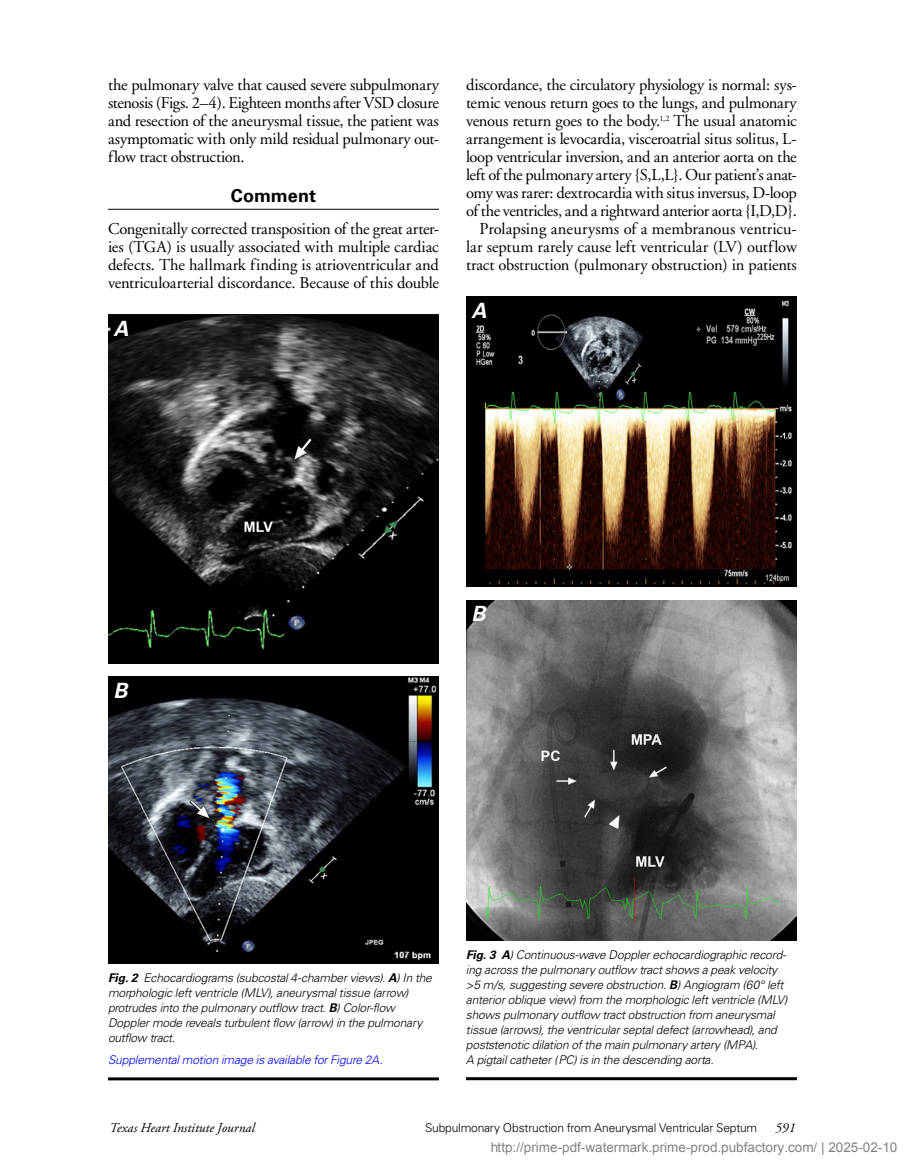
<style>
.page{position:relative;width:905px;height:1175px;background:#fff}
.page>*{position:absolute;margin:0;border:0;box-sizing:border-box;transform-origin:0 0}
.t1{font:italic 700 21px "Univers LT";color:#fff}
.t2{font:700 18px "Univers LT";letter-spacing:.005em;color:#000}
.t3{font:16.5px/18px "Adobe Garamond";letter-spacing:-.015em;color:#000;text-align:justify}
.t4{font:13.5px "Arial";color:rgb(0 0 0/.5)}
.t5{font:italic 13.5px "Adobe Garamond";color:#000}
.t6{font:italic 300 12px/15px "Univers LT";letter-spacing:-.015em;color:#000}
.t7{font:300 12px "Univers LT";letter-spacing:-.015em;color:#000}
.t8{font:italic 300 12px "Univers LT";letter-spacing:-.015em;color:#00f}
.s1{font-weight:700}
</style>
<div class="page">
<hr style="left:108px;top:209px;width:331px;height:1px;background:#000">
<hr style="left:108px;top:1077px;width:331px;height:3px;background:#000">
<hr style="left:466px;top:1077px;width:331px;height:3px;background:#000">
<img style="left:108px;top:314px;width:331px;height:349px">
<img style="left:108px;top:677px;width:331px;height:286px">
<img style="left:466px;top:297px;width:330px;height:289px">
<img style="left:466px;top:600px;width:330px;height:340px">
<p class="t3" style="left:108px;top:76px;width:332px">the pulmonary valve that caused severe subpulmonary stenosis (Figs. 2–4). Eighteen months after VSD closure and resection of the aneurysmal tissue, the patient was asymptomatic with only mild residual pulmonary out&shy;flow tract obstruction.</p>
<p class="t2" style="left:231px;top:185px;width:87px">Comment</p>
<p class="t3" style="left:108px;top:220px;width:332px">Congenitally corrected transposition of the great arter&shy;ies (TGA) is usually associated with multiple cardiac defects. The hallmark finding is atrioventricular and ventriculoarterial discordance. Because of this double</p>
<p class="t1" style="left:113px;top:316px;width:17px">A</p>
<p class="t3" style="left:466px;top:76px;width:332px;text-align:right">discordance, the circulatory physiology is normal: sys&shy;temic venous return goes to the lungs, and pulmonary venous return goes to the body.<sup>1,2</sup> The usual anatomic arrangement is levocardia, visceroatrial situs solitus, L&shy;loop ventricular inversion, and an anterior aorta on the left of the pulmonary artery {S,L,L}. Our patient’s anat&shy;omy was rarer: dextrocardia with situs inversus, D-loop of the ventricles, and a rightward anterior aorta {I,D,D}.<br>Prolapsing aneurysms of a membranous ventricu&shy;lar septum rarely cause left ventricular (LV) outflow tract obstruction (pulmonary obstruction) in patients</p>
<p class="t1" style="left:471px;top:298px;width:17px">A</p>
<p class="t1" style="left:113px;top:678px;width:16px">B</p>
<p class="t1" style="left:471px;top:601px;width:16px">B</p>
<p class="t6" style="left:108px;top:970px;width:325px"><span class="s1">Fig. 2</span> Echocardiograms (subcostal 4-chamber views). <span class="s1">A</span>) In the morphologic left ventricle (MLV), aneurysmal tissue (arrow) protrudes into the pulmonary outflow tract. <span class="s1">B</span>) Color-flow Doppler mode reveals turbulent flow (arrow) in the pulmonary outflow tract.</p>
<p class="t8" style="left:108px;top:1052px;width:276px">Supplemental motion image is available for Figure 2A.</p>
<p class="t6" style="left:466px;top:947px;width:323px"><span class="s1">Fig. 3 A</span>) Continuous-wave Doppler echocardiographic record&shy;ing across the pulmonary outflow tract shows a peak velocity &gt;5 m/s, suggesting severe obstruction. <span class="s1">B</span>) Angiogram (60° left anterior oblique view) from the morphologic left ventricle (MLV) shows pulmonary outflow tract obstruction from aneurysmal tissue (arrows), the ventricular septal defect (arrowhead), and poststenotic dilation of the main pulmonary artery (MPA).<br>A pigtail catheter (PC) is in the descending aorta.</p>
<p class="t5" style="left:110px;top:1120px;width:147px">Texas Heart Institute Journal</p>
<p class="t7" style="left:425px;top:1120px;width:334px">Subpulmonary Obstruction from Aneurysmal Ventricular Septum</p>
<p class="t5" style="left:775px;top:1120px;width:22px">591</p>
<p class="t4" style="left:490px;top:1140px;width:409px">http://prime-pdf-watermark.prime-prod.pubfactory.com/ | 2025-02-10</p>
</div>
